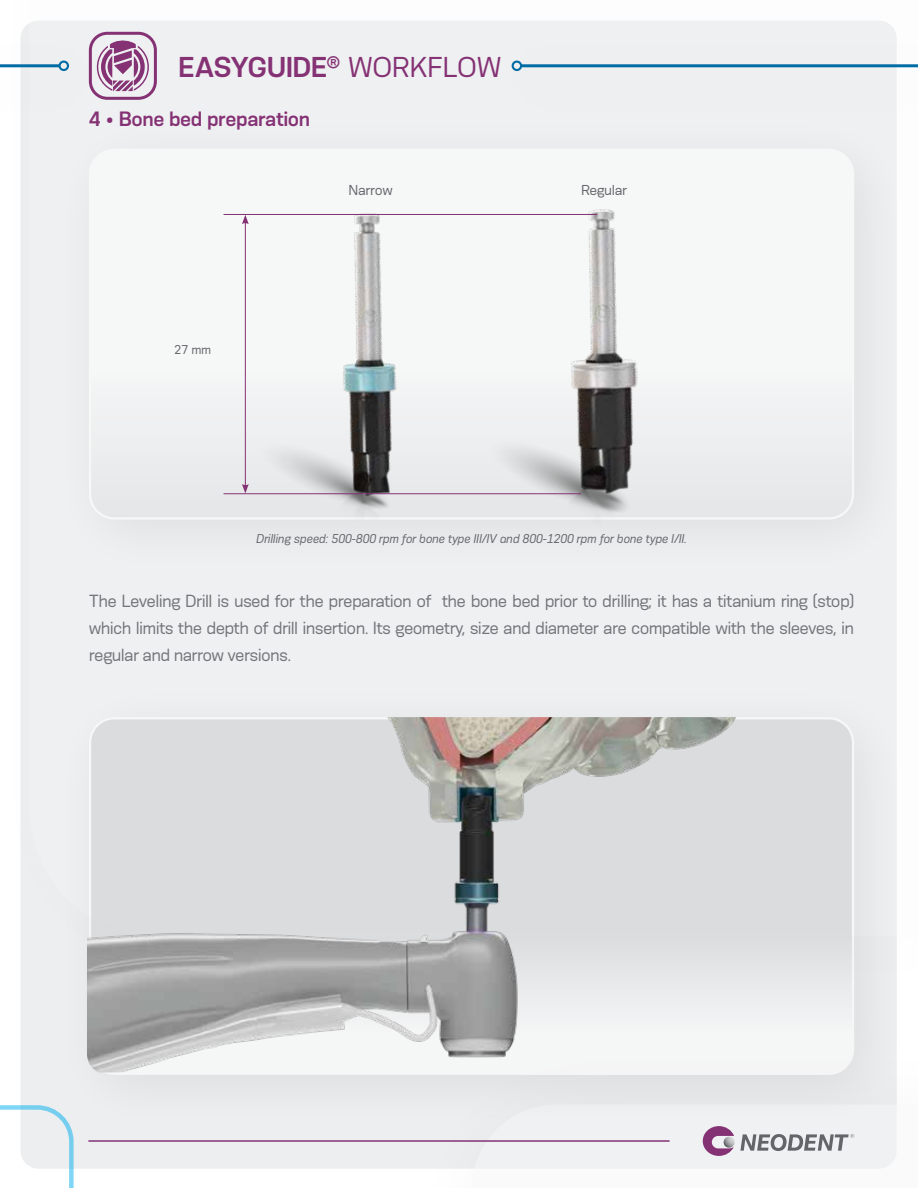
<style>
.page{position:relative;width:918px;height:1188px;background:#fff}
.page>*{position:absolute;margin:0;border:0;box-sizing:border-box;transform-origin:0 0}
.t1{font:600 27px "Konsens";letter-spacing:-.025em;color:#853275}
.t2{font:600 19.5px "Konsens";letter-spacing:-.02em;color:#853275}
.t3{font:16.5px/27px "Konsens";letter-spacing:-.04em;color:#727478;text-align:justify}
.t4{font:13.5px "Konsens";letter-spacing:-.025em;color:#636569}
.t5{font:italic 12px "Konsens";letter-spacing:-.025em;color:#636569}
.t6{font:12px "Konsens";color:#636569}
.s1{font-weight:400}
</style>
<div class="page">
<div style="left:0;top:0;width:918px;height:1040px;background:#000;opacity:.1"></div>
<div style="left:29px;top:0;width:889px;height:936px;background:#eff0f1"></div>
<svg style="left:0;top:1105px;width:74px;height:83px"></svg>
<div style="left:386px;top:1018px;width:532px;height:170px;background:#000;opacity:.1"></div>
<hr style="left:89px;top:1140px;width:580px;height:2px;background:#853275">
<svg style="left:472px;top:1104px;width:446px;height:84px"></svg>
<div style="left:48px;top:108px;width:869px;height:474px;background:#eff0f1"></div>
<div style="left:90px;top:150px;width:763px;height:368px;background:linear-gradient(to bottom,#fafbfb,#ebeced);border-radius:24px"></div>
<div style="left:48px;top:676px;width:869px;height:461px;background:#000;opacity:.15"></div>
<img style="left:678px;top:0;width:235px;height:603px">
<img style="left:136px;top:0;width:542px;height:603px">
<img style="left:87px;top:717px;width:766px;height:355px">
<div style="left:0;top:23px;width:124px;height:107px;background:#000;opacity:.15"></div>
<hr style="left:0;top:64px;width:60px;height:3px;background:#006ca5">
<div style="left:59px;top:61px;width:10px;height:10px;border:2px solid #006ca5;border-radius:50%"></div>
<div style="left:479px;top:23px;width:439px;height:107px;background:#eeeff0"></div>
<hr style="left:521px;top:64px;width:397px;height:3px;background:#006ca5">
<div style="left:512px;top:61px;width:10px;height:10px;border:2px solid #006ca5;border-radius:50%"></div>
<hr style="left:224px;top:214px;width:373px;height:1px;background:#853275">
<hr style="left:224px;top:493px;width:357px;height:1px;background:#853275">
<hr style="left:245px;top:222px;width:1px;height:264px;background:#853275">
<svg style="left:242px;top:215px;width:7px;height:9px"></svg>
<svg style="left:242px;top:484px;width:7px;height:9px"></svg>
<div style="left:89px;top:32px;width:68px;height:68px;border:3px solid #853275;border-radius:17px"></div>
<svg style="left:94px;top:39px;width:58px;height:52px"></svg>
<h1 class="t1" style="left:178px;top:50px;width:325px">EASYGUIDE<sup>®</sup> <span class="s1">WORKFLOW</span></h1>
<p class="t2" style="left:89px;top:107px;width:223px">4 • Bone bed preparation</p>
<p class="t6" style="left:174px;top:342px;width:39px">27 mm</p>
<p class="t4" style="left:349px;top:181px;width:46px">Narrow</p>
<p class="t4" style="left:581px;top:181px;width:48px">Regular</p>
<p class="t5" style="left:256px;top:532px;width:432px">Drilling speed: 500-800 rpm for bone type III/IV and 800-1200 rpm for bone type I/II.</p>
<p class="t3" style="left:89px;top:587px;width:767px">The Leveling Drill is used for the preparation of the bone bed prior to drilling; it has a titanium ring (stop) which limits the depth of drill insertion. Its geometry, size and diameter are compatible with the sleeves, in regular and narrow versions.</p>
</div>
